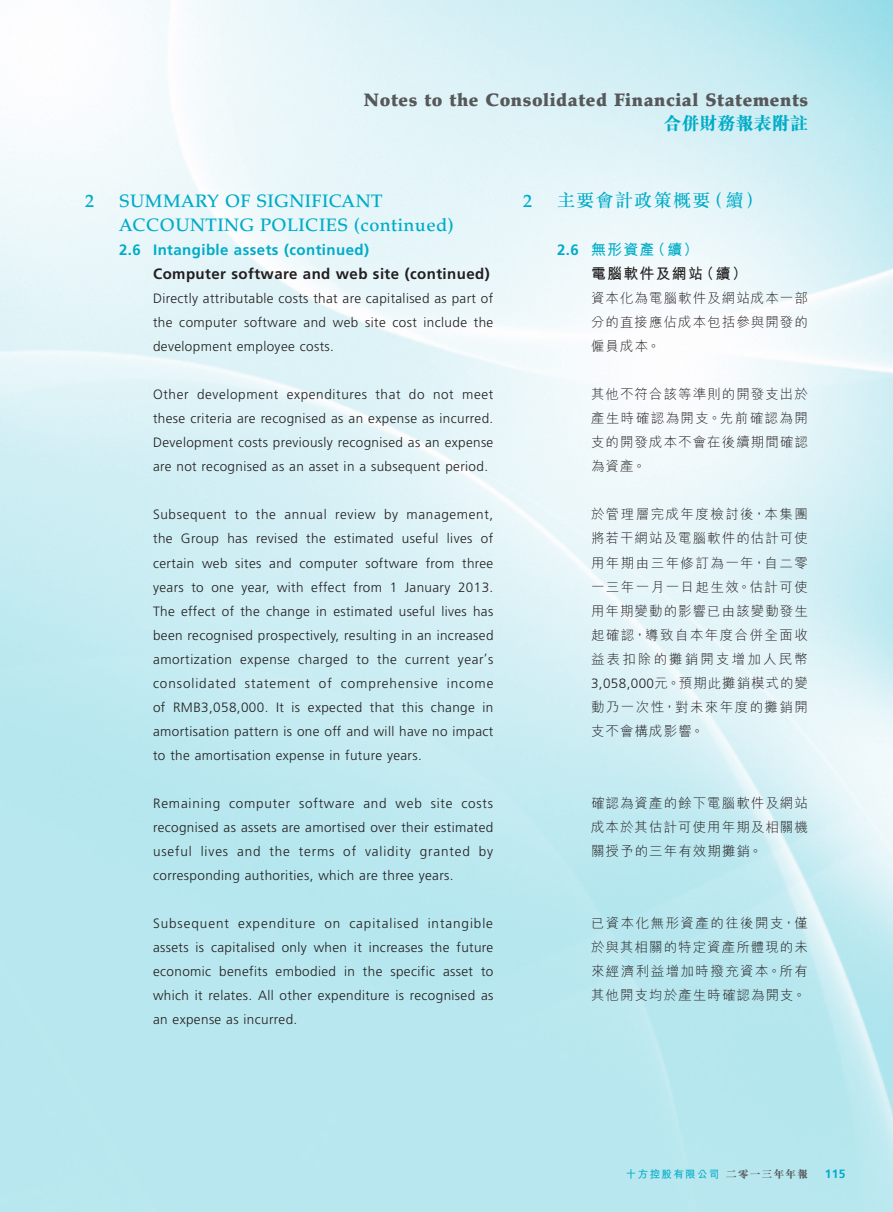
<style>
.page{position:relative;width:893px;height:1212px;background:#fff}
.page>*{position:absolute;margin:0;border:0;box-sizing:border-box;transform-origin:0 0}
.Heading_1{font:500 18px/24px "Palatino LT Std";letter-spacing:.025em;color:#00acc8}
.t1{font:900 18px "Palatino LT Std";letter-spacing:.03em;color:#57585a}
.C_Heading_1{font:500 18px "M Sung HK";letter-spacing:.075em;color:#00acc8}
.t2{font:800 18px "M Sung HK";letter-spacing:.005em;color:#00acc8}
.C_Heading_1-2{font:500 18px "Palatino LT Std";color:#00acc8}
.Heading_3{font:700 15px "Frutiger LT Std";letter-spacing:.03em;color:#231f20}
.Heading_2{font:700 15px "Frutiger LT Std";letter-spacing:.03em;color:#00acc8}
.C_Heading_2{font:700 15px "M Hei HK";color:#00acc8}
.C_Heading_3{font:700 15px "M Hei HK";letter-spacing:.08em;color:#231f20}
.Body_Text{font:300 13.5px/24px "Frutiger LT Std";letter-spacing:.03em;color:#231f20;text-align:justify}
.C_Body_Text{font:300 13.5px/24px "M Hei HK";letter-spacing:.075em;color:#231f20;text-align:justify}
.t3{font:700 12px "Frutiger LT Std";color:#00acc8}
.t4{font:700 10.5px "M Hei HK";letter-spacing:.13em;color:#00acc8}
.s1{font-family:"Frutiger LT Std"}
.s2{font-family:"M Sung HK";font-weight:800;color:#57585a}
</style>
<div class="page">
<h1 class="t1" style="left:364px;top:89px;width:446px">Notes to the Consolidated Financial Statements</h1>
<h1 class="t2" style="left:663px;top:115px;width:146px">合併財務報表附註</h1>
<p class="Heading_1" style="left:85px;top:190px;width:10px">2</p>
<p class="Heading_1" style="left:119px;top:190px;width:336px">SUMMARY OF SIGNIFICANT<br>ACCOUNTING POLICIES (continued)</p>
<p class="Heading_2" style="left:119px;top:241px;width:251px">2.6 Intangible assets (continued)</p>
<p class="Heading_3" style="left:153px;top:265px;width:338px">Computer software and web site (continued)</p>
<p class="Body_Text" style="left:153px;top:287px;width:342px">Directly attributable costs that are capitalised as part of the computer software and web site cost include the development employee costs.</p>
<p class="Body_Text" style="left:153px;top:383px;width:342px">Other development expenditures that do not meet these criteria are recognised as an expense as incurred.<br>Development costs previously recognised as an expense are not recognised as an asset in a subsequent period.</p>
<p class="Body_Text" style="left:153px;top:503px;width:342px">Subsequent to the annual review by management, the Group has revised the estimated useful lives of certain web sites and computer software from three years to one year, with effect from 1 January 2013.<br>The effect of the change in estimated useful lives has been recognised prospectively, resulting in an increased amortization expense charged to the current year’s consolidated statement of comprehensive income of RMB3,058,000. It is expected that this change in amortisation pattern is one off and will have no impact to the amortisation expense in future years.</p>
<p class="Body_Text" style="left:153px;top:791px;width:342px">Remaining computer software and web site costs recognised as assets are amortised over their estimated useful lives and the terms of validity granted by corresponding authorities, which are three years.</p>
<p class="Body_Text" style="left:153px;top:911px;width:342px">Subsequent expenditure on capitalised intangible assets is capitalised only when it increases the future economic benefits embodied in the specific asset to which it relates. All other expenditure is recognised as an expense as incurred.</p>
<p class="C_Heading_1-2" style="left:523px;top:191px;width:10px">2</p>
<p class="C_Heading_1" style="left:557px;top:188px;width:208px">主要會計政策概要（續）</p>
<p class="C_Heading_2" style="left:557px;top:239px;width:143px"><span class="s1">2.6</span> 無形資產（續）</p>
<p class="C_Heading_3" style="left:591px;top:263px;width:158px">電腦軟件及網站（續）</p>
<p class="C_Body_Text" style="left:591px;top:286px;width:218px">資本化為電腦軟件及網站成本一部分的直接應佔成本包括參與開發的僱員成本。</p>
<p class="C_Body_Text" style="left:591px;top:382px;width:218px">其他不符合該等準則的開發支出於產生時確認為開支。先前確認為開支的開發成本不會在後續期間確認為資產。</p>
<p class="C_Body_Text" style="left:591px;top:502px;width:218px">於管理層完成年度檢討後，本集團將若干網站及電腦軟件的估計可使用年期由三年修訂為一年，自二零一三年一月一日起生效。估計可使用年期變動的影響已由該變動發生起確認，導致自本年度合併全面收益表扣除的攤銷開支增加人民幣<span class="s1">3,058,000</span>元。預期此攤銷模式的變動乃一次性，對未來年度的攤銷開支不會構成影響。</p>
<p class="C_Body_Text" style="left:591px;top:790px;width:218px">確認為資產的餘下電腦軟件及網站成本於其估計可使用年期及相關機關授予的三年有效期攤銷。</p>
<p class="C_Body_Text" style="left:591px;top:910px;width:218px">已資本化無形資產的往後開支，僅於與其相關的特定資產所體現的未來經濟利益增加時撥充資本。所有其他開支均於產生時確認為開支。</p>
<p class="t4" style="left:626px;top:1166px;width:183px">十方控股有限公司 <span class="s2">二零一三年年報</span></p>
<p class="t3" style="left:825px;top:1167px;width:22px">115</p>
</div>
